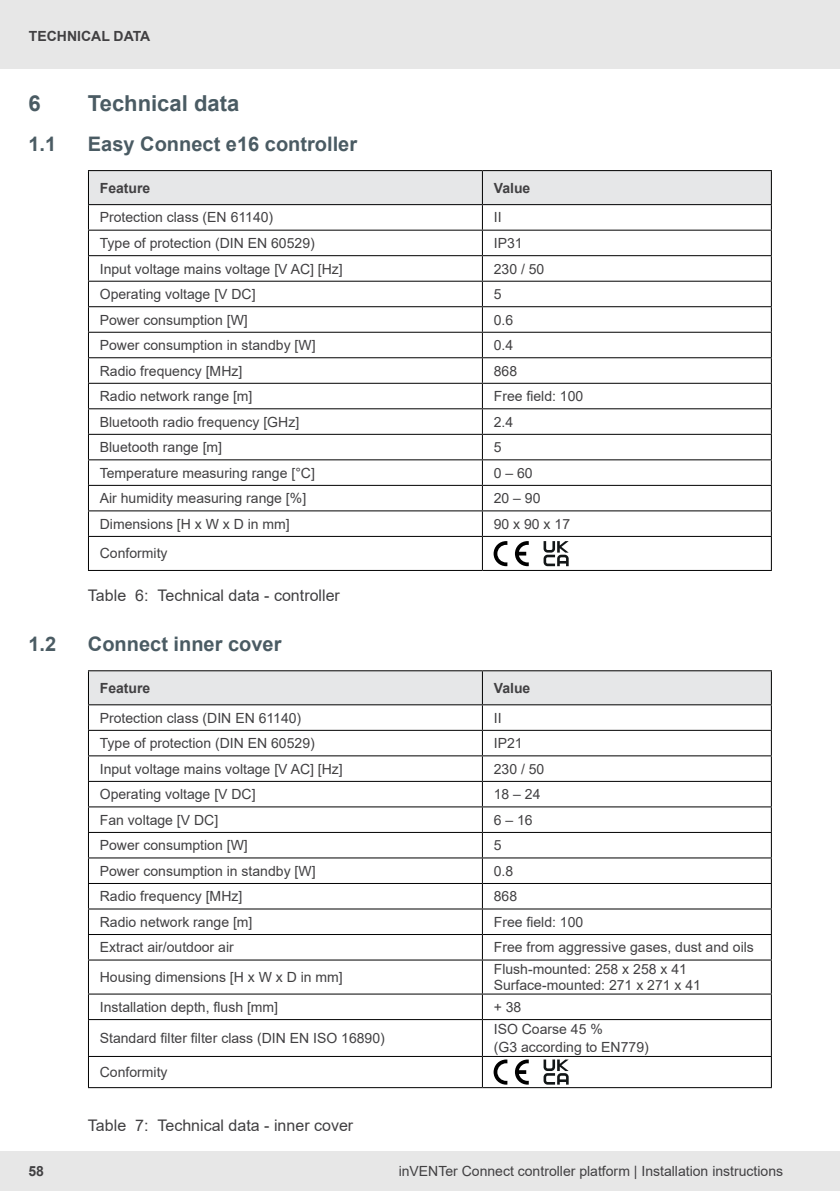
<style>
.page{position:relative;width:840px;height:1191px;background:#fff}
.page>*{position:absolute;margin:0;border:0;box-sizing:border-box;transform-origin:0 0}
.t1{font:700 22px "Arial";color:#4a5b63}
.t2{font:700 20px "Arial";color:#4a5b63}
.t3{font:16px "Arial";color:#414042}
.t4{font:14px/16px "Arial";color:#414042}
.t5{font:700 14px "Arial";color:#414042}
</style>
<div class="page">
<div style="left:0;top:0;width:839px;height:68px;background:#e7e7e7"></div>
<div style="left:0;top:1151px;width:839px;height:40px;background:#e7e7e7"></div>
<hr style="left:482px;top:170px;width:289px;height:1px;background:#000">
<hr style="left:770px;top:537px;width:1px;height:33px;background:#000">
<hr style="left:482px;top:570px;width:289px;height:1px;background:#000">
<hr style="left:88px;top:170px;width:394px;height:1px;background:#000">
<hr style="left:88px;top:537px;width:1px;height:33px;background:#000">
<hr style="left:481px;top:537px;width:1px;height:33px;background:#000">
<hr style="left:88px;top:570px;width:394px;height:1px;background:#000">
<hr style="left:88px;top:993px;width:394px;height:1px;background:#000">
<hr style="left:482px;top:993px;width:289px;height:1px;background:#000">
<hr style="left:482px;top:670px;width:289px;height:1px;background:#000">
<hr style="left:770px;top:960px;width:1px;height:33px;background:#000">
<svg style="left:770px;top:994px;width:1px;height:25px"></svg>
<hr style="left:770px;top:1020px;width:1px;height:36px;background:#000">
<hr style="left:770px;top:1057px;width:1px;height:30px;background:#000">
<hr style="left:482px;top:959px;width:289px;height:1px;background:#000">
<hr style="left:482px;top:1019px;width:289px;height:1px;background:#000">
<hr style="left:482px;top:1056px;width:289px;height:1px;background:#000">
<hr style="left:482px;top:1087px;width:289px;height:1px;background:#000">
<hr style="left:88px;top:670px;width:394px;height:1px;background:#000">
<svg style="left:88px;top:671px;width:683px;height:288px"></svg>
<hr style="left:88px;top:960px;width:1px;height:33px;background:#000">
<hr style="left:481px;top:960px;width:1px;height:33px;background:#000">
<svg style="left:88px;top:994px;width:1px;height:25px"></svg>
<svg style="left:481px;top:994px;width:1px;height:25px"></svg>
<hr style="left:88px;top:1020px;width:1px;height:36px;background:#000">
<hr style="left:481px;top:1020px;width:1px;height:36px;background:#000">
<hr style="left:88px;top:1057px;width:1px;height:30px;background:#000">
<hr style="left:481px;top:1057px;width:1px;height:30px;background:#000">
<hr style="left:88px;top:934px;width:394px;height:1px;background:#000">
<hr style="left:88px;top:959px;width:394px;height:1px;background:#000">
<hr style="left:88px;top:1019px;width:394px;height:1px;background:#000">
<hr style="left:88px;top:1056px;width:394px;height:1px;background:#000">
<hr style="left:88px;top:1087px;width:394px;height:1px;background:#000">
<svg style="left:88px;top:171px;width:683px;height:395px"></svg>
<svg style="left:493px;top:1059px;width:35px;height:25px"></svg>
<svg style="left:543px;top:1059px;width:25px;height:25px"></svg>
<p class="t5" style="left:29px;top:26px;width:123px">TECHNICAL DATA</p>
<h1 class="t1" style="left:28px;top:87px;width:14px">6</h1>
<h1 class="t1" style="left:88px;top:87px;width:153px">Technical data</h1>
<h2 class="t2" style="left:28px;top:130px;width:29px">1.1</h2>
<h2 class="t2" style="left:88px;top:130px;width:270px">Easy Connect e16 controller</h2>
<p class="t5" style="left:100px;top:178px;width:52px">Feature</p>
<p class="t5" style="left:493px;top:178px;width:38px">Value</p>
<p class="t4" style="left:100px;top:209px;width:175px">Protection class (EN 61140)</p>
<p class="t4" style="left:493px;top:209px;width:9px">II</p>
<p class="t4" style="left:100px;top:235px;width:216px">Type of protection (DIN EN 60529)</p>
<p class="t4" style="left:493px;top:235px;width:30px">IP31</p>
<p class="t4" style="left:100px;top:260px;width:244px">Input voltage mains voltage [V AC] [Hz]</p>
<p class="t4" style="left:493px;top:260px;width:52px">230 / 50</p>
<p class="t4" style="left:100px;top:286px;width:157px">Operating voltage [V DC]</p>
<p class="t4" style="left:493px;top:286px;width:9px">5</p>
<p class="t4" style="left:100px;top:311px;width:149px">Power consumption [W]</p>
<p class="t4" style="left:493px;top:311px;width:21px">0.6</p>
<p class="t4" style="left:100px;top:337px;width:217px">Power consumption in standby [W]</p>
<p class="t4" style="left:493px;top:337px;width:21px">0.4</p>
<p class="t4" style="left:100px;top:362px;width:144px">Radio frequency [MHz]</p>
<p class="t4" style="left:493px;top:362px;width:25px">868</p>
<p class="t4" style="left:100px;top:388px;width:154px">Radio network range [m]</p>
<p class="t4" style="left:493px;top:388px;width:91px">Free field: 100</p>
<p class="t4" style="left:100px;top:413px;width:201px">Bluetooth radio frequency [GHz]</p>
<p class="t4" style="left:493px;top:413px;width:21px">2.4</p>
<p class="t4" style="left:100px;top:439px;width:124px">Bluetooth range [m]</p>
<p class="t4" style="left:493px;top:439px;width:9px">5</p>
<p class="t4" style="left:100px;top:464px;width:216px">Temperature measuring range [°C]</p>
<p class="t4" style="left:493px;top:464px;width:40px">0 – 60</p>
<p class="t4" style="left:100px;top:490px;width:208px">Air humidity measuring range [%]</p>
<p class="t4" style="left:493px;top:490px;width:48px">20 – 90</p>
<p class="t4" style="left:100px;top:516px;width:191px">Dimensions [H x W x D in mm]</p>
<p class="t4" style="left:493px;top:516px;width:78px">90 x 90 x 17</p>
<p class="t4" style="left:100px;top:545px;width:69px">Conformity</p>
<p class="t3" style="left:88px;top:584px;width:253px">Table 6: Technical data - controller</p>
<h2 class="t2" style="left:28px;top:630px;width:29px">1.2</h2>
<h2 class="t2" style="left:88px;top:630px;width:195px">Connect inner cover</h2>
<p class="t5" style="left:100px;top:678px;width:52px">Feature</p>
<p class="t5" style="left:493px;top:678px;width:38px">Value</p>
<p class="t4" style="left:100px;top:709px;width:203px">Protection class (DIN EN 61140)</p>
<p class="t4" style="left:493px;top:709px;width:9px">II</p>
<p class="t4" style="left:100px;top:735px;width:216px">Type of protection (DIN EN 60529)</p>
<p class="t4" style="left:493px;top:735px;width:30px">IP21</p>
<p class="t4" style="left:100px;top:760px;width:244px">Input voltage mains voltage [V AC] [Hz]</p>
<p class="t4" style="left:493px;top:760px;width:52px">230 / 50</p>
<p class="t4" style="left:100px;top:786px;width:157px">Operating voltage [V DC]</p>
<p class="t4" style="left:493px;top:786px;width:48px">18 – 24</p>
<p class="t4" style="left:100px;top:811px;width:120px">Fan voltage [V DC]</p>
<p class="t4" style="left:493px;top:811px;width:40px">6 – 16</p>
<p class="t4" style="left:100px;top:837px;width:149px">Power consumption [W]</p>
<p class="t4" style="left:493px;top:837px;width:9px">5</p>
<p class="t4" style="left:100px;top:862px;width:217px">Power consumption in standby [W]</p>
<p class="t4" style="left:493px;top:862px;width:21px">0.8</p>
<p class="t4" style="left:100px;top:888px;width:144px">Radio frequency [MHz]</p>
<p class="t4" style="left:493px;top:888px;width:25px">868</p>
<p class="t4" style="left:100px;top:913px;width:154px">Radio network range [m]</p>
<p class="t4" style="left:493px;top:913px;width:91px">Free field: 100</p>
<p class="t4" style="left:100px;top:939px;width:135px">Extract air/outdoor air</p>
<p class="t4" style="left:493px;top:939px;width:261px">Free from aggressive gases, dust and oils</p>
<p class="t4" style="left:100px;top:969px;width:244px">Housing dimensions [H x W x D in mm]</p>
<p class="t4" style="left:493px;top:961px;width:209px">Flush-mounted: 258 x 258 x 41<br>Surface-mounted: 271 x 271 x 41</p>
<p class="t4" style="left:100px;top:999px;width:180px">Installation depth, flush [mm]</p>
<p class="t4" style="left:493px;top:999px;width:29px">+ 38</p>
<p class="t4" style="left:100px;top:1030px;width:286px">Standard filter filter class (DIN EN ISO 16890)</p>
<p class="t4" style="left:493px;top:1020px;width:156px;line-height:18px">ISO Coarse 45 %<br>(G3 according to EN779)</p>
<p class="t4" style="left:100px;top:1064px;width:69px">Conformity</p>
<p class="t3" style="left:88px;top:1114px;width:267px">Table 7: Technical data - inner cover</p>
<p class="t5" style="left:28px;top:1161px;width:17px">58</p>
<p class="t4" style="left:398px;top:1163px;width:386px">inVENTer Connect controller platform | Installation instructions</p>
</div>
